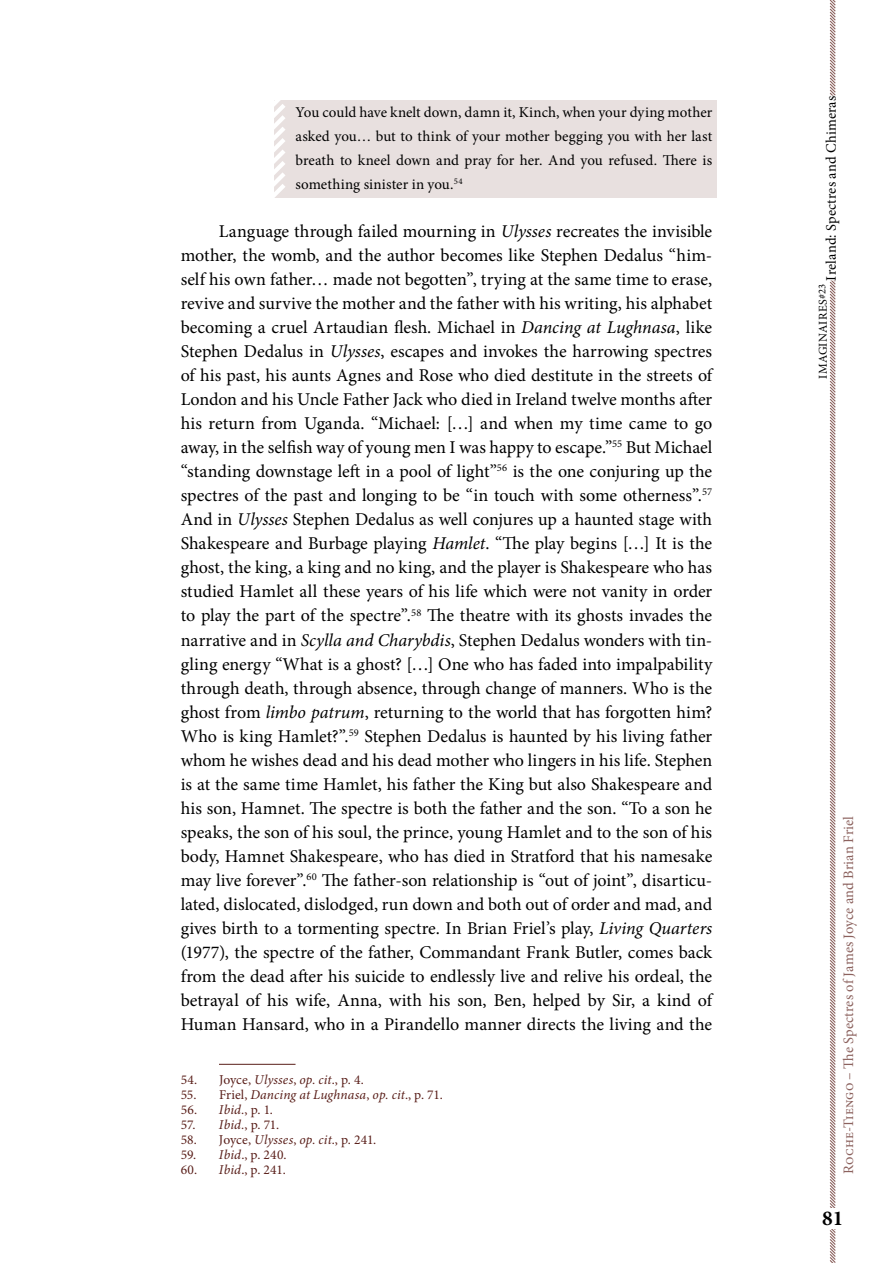
<style>
.page{position:relative;width:893px;height:1263px;background:#fff}
.page>*{position:absolute;margin:0;border:0;box-sizing:border-box;transform-origin:0 0}
.t1{font:700 21.15px "Minion Pro";color:#000}
.EPI_Normal{font:18px/24px "Minion Pro";letter-spacing:-.005em;color:#000;text-align:justify}
.EPI_Citations{font:15px/24px "Minion Pro";letter-spacing:.01em;color:#000;text-align:justify}
.t2{font:14.55px "Minion Pro";letter-spacing:.01em;color:#8c625e}
.t3{font:14.55px "Minion Pro";letter-spacing:.01em;color:#000}
.EPI_Notes{font:13.5px "Minion Pro";letter-spacing:.005em;color:#591e19}
.EPI_Notes-2{font:italic 13.5px "Minion Pro";letter-spacing:.01em;color:#591e19}
.t4{font:12px "Minion Pro";letter-spacing:.025em;color:#000}
.s1{font-style:italic}
.s2{font-style:normal}
.s3{font-size:10.5px}
</style>
<div class="page">
<svg style="left:829px;top:0;width:7px;height:1263px"></svg>
<div style="left:824px;top:96px;width:27px;height:184px;background:#fff"></div>
<div style="left:823px;top:1208px;width:19px;height:21px;background:#fff"></div>
<div style="left:274px;top:100px;width:442px;height:98px;background:#e8e0df"></div>
<svg style="left:274px;top:100px;width:11px;height:98px"></svg>
<hr style="left:219px;top:1064px;width:77px;height:1px;background:#591e19">
<p class="EPI_Citations" style="left:296px;top:101px;width:418px">You could have knelt down, damn it, Kinch, when your dying mother asked you… but to think of your mother begging you with her last breath to kneel down and pray for her. And you refused. There is something sinister in you.<sup>54</sup></p>
<p class="EPI_Normal" style="left:181px;top:220px;width:533px;text-indent:38px">Language through failed mourning in <span class="s1">Ulysses</span> recreates the invisible mother, the womb, and the author becomes like Stephen Dedalus “him&shy;self his own father… made not begotten”, trying at the same time to erase, revive and survive the mother and the father with his writing, his alphabet becoming a cruel Artaudian flesh. Michael in <span class="s1">Dancing at Lughnasa</span>, like Stephen Dedalus in <span class="s1">Ulysses</span>, escapes and invokes the harrowing spectres of his past, his aunts Agnes and Rose who died destitute in the streets of London and his Uncle Father Jack who died in Ireland twelve months after his return from Uganda. “Michael: […] and when my time came to go away, in the selfish way of young men I was happy to escape.”<sup>55</sup> But Michael “standing downstage left in a pool of light”<sup>56</sup> is the one conjuring up the spectres of the past and longing to be “in touch with some otherness”.<sup>57<br></sup>And in <span class="s1">Ulysses</span> Stephen Dedalus as well conjures up a haunted stage with Shakespeare and Burbage playing <span class="s1">Hamlet</span>. “The play begins […] It is the ghost, the king, a king and no king, and the player is Shakespeare who has studied Hamlet all these years of his life which were not vanity in order to play the part of the spectre”.<sup>58</sup> The theatre with its ghosts invades the narrative and in <span class="s1">Scylla and Charybdis</span>, Stephen Dedalus wonders with tin&shy;gling energy “What is a ghost? […] One who has faded into impalpability through death, through absence, through change of manners. Who is the ghost from <span class="s1">limbo patrum</span>, returning to the world that has forgotten him?<br>Who is king Hamlet?”.<sup>59</sup> Stephen Dedalus is haunted by his living father whom he wishes dead and his dead mother who lingers in his life. Stephen is at the same time Hamlet, his father the King but also Shakespeare and his son, Hamnet. The spectre is both the father and the son. “To a son he speaks, the son of his soul, the prince, young Hamlet and to the son of his body, Hamnet Shakespeare, who has died in Stratford that his namesake may live forever”.<sup>60</sup> The father-son relationship is “out of joint”, disarticu&shy;lated, dislocated, dislodged, run down and both out of order and mad, and gives birth to a tormenting spectre. In Brian Friel’s play, <span class="s1">Living Quarters </span>(1977), the spectre of the father, Commandant Frank Butler, comes back from the dead after his suicide to endlessly live and relive his ordeal, the betrayal of his wife, Anna, with his son, Ben, helped by Sir, a kind of Human Hansard, who in a Pirandello manner directs the living and the</p>
<p class="EPI_Notes" style="left:181px;top:1070px;width:185px">54. Joyce, <span class="s1">Ulysses</span>, <span class="s1">op. cit</span>., p. 4.</p>
<p class="EPI_Notes-2" style="left:181px;top:1085px;width:264px"><span class="s2">55. Friel,</span> Dancing at Lughnasa<span class="s2">,</span> op. cit<span class="s2">., p. 71.</span></p>
<p class="EPI_Notes" style="left:181px;top:1100px;width:94px">56. <span class="s1">Ibid.</span>, p. 1.</p>
<p class="EPI_Notes" style="left:181px;top:1115px;width:100px">57. <span class="s1">Ibid.</span>, p. 71.</p>
<p class="EPI_Notes" style="left:181px;top:1130px;width:197px">58. Joyce, <span class="s1">Ulysses</span>, <span class="s1">op. cit</span>., p. 241.</p>
<p class="EPI_Notes" style="left:181px;top:1145px;width:107px">59. <span class="s1">Ibid</span>., p. 240.</p>
<p class="EPI_Notes" style="left:181px;top:1160px;width:107px">60. <span class="s1">Ibid</span>., p. 241.</p>
<p class="t3" style="left:821px;top:280px;width:186px;rotate:-90deg">Ireland: Spectres and Chimeras</p>
<p class="t4" style="left:815px;top:379px;width:96px;rotate:-90deg">IMAGINAIRES<span class="s3">#23</span></p>
<p class="t2" style="left:839px;top:1173px;width:359px;rotate:-90deg">Roche-Tiengo – The Spectres of James Joyce and Brian Friel</p>
<p class="t1" style="left:822px;top:1203px;width:23px">81</p>
</div>
